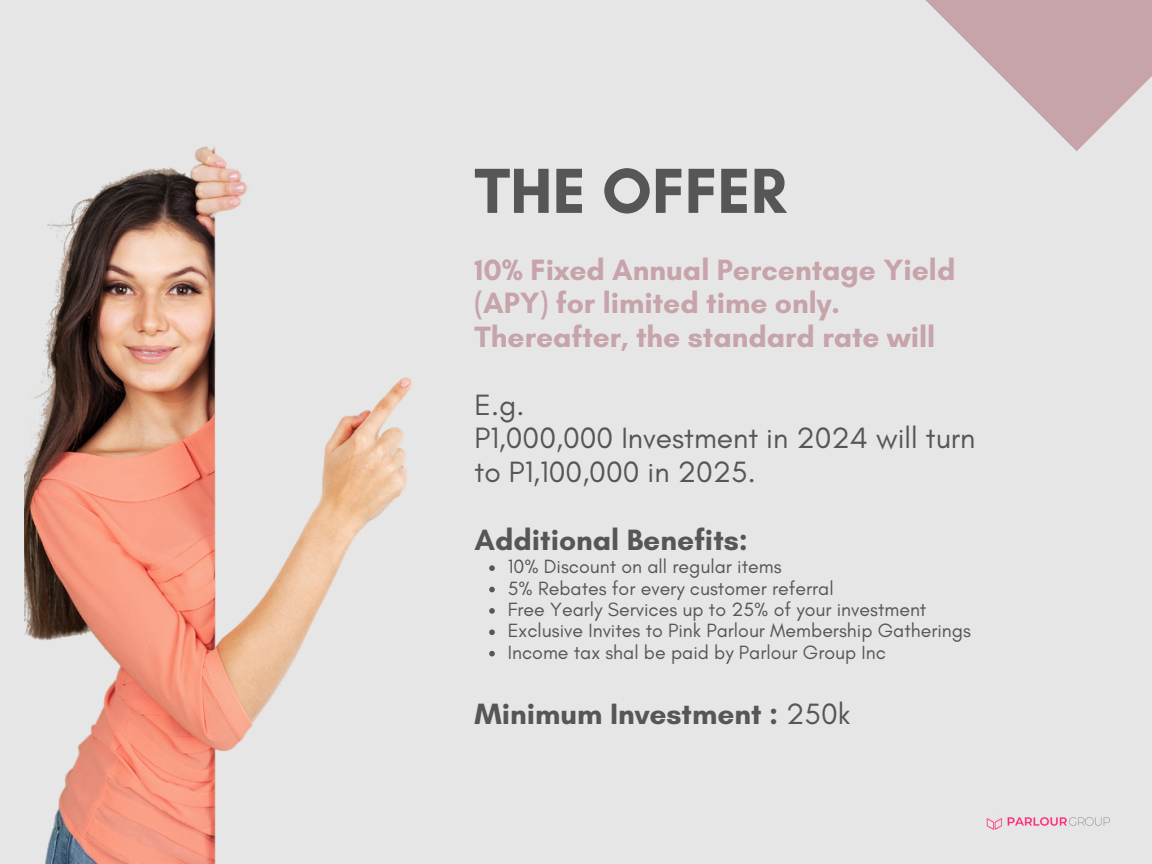
<style>
.page{position:relative;width:1152px;height:864px;background:#e6e6e6}
.page>*{position:absolute;margin:0;border:0;box-sizing:border-box;transform-origin:0 0}
.t1{font:700 64.8px "Glacial Indifference";color:#565656}
.t2{font:700 29.85px/33.8px "Glacial Indifference";color:#c7a3aa}
.t3{font:29.85px/33.8px "Glacial Indifference";color:#565656}
.t4{font:700 29.85px "Glacial Indifference";color:#565656}
.t5{font:19.5px "Glacial Indifference";color:#565656}
.s1{font-weight:400}
</style>
<div class="page">
<img style="left:25px;top:146px;width:469px;height:718px">
<svg style="left:489px;top:565px;width:6px;height:6px"></svg>
<svg style="left:489px;top:587px;width:6px;height:5px"></svg>
<svg style="left:489px;top:608px;width:6px;height:6px"></svg>
<svg style="left:489px;top:629px;width:6px;height:6px"></svg>
<svg style="left:489px;top:651px;width:6px;height:5px"></svg>
<svg style="left:926px;top:0;width:226px;height:151px;fill:#c7a3aa"></svg>
<img style="left:986px;top:817px;width:124px;height:13px">
<h3 class="t1" style="left:475px;top:151px;width:313px">THE OFFER</h3>
<h1 class="t2" style="left:475px;top:252px;width:482px">10% Fixed Annual Percentage Yield (APY) for limited time only.<br>Thereafter, the standard rate will</h1>
<h2 class="t3" style="left:475px;top:387px;width:502px">E.g.<br>P1,000,000 Investment in 2024 will turn to P1,100,000 in 2025.</h2>
<h3 class="t4" style="left:475px;top:521px;width:275px">Additional Benefits:</h3>
<h2 class="t5" style="left:508px;top:555px;width:275px">10% Discount on all regular items</h2>
<p class="t5" style="left:508px;top:576px;width:327px">5% Rebates for every customer referral</p>
<p class="t5" style="left:508px;top:597px;width:420px">Free Yearly Services up to 25% of your investment</p>
<p class="t5" style="left:508px;top:619px;width:465px">Exclusive Invites to Pink Parlour Membership Gatherings</p>
<p class="t5" style="left:508px;top:640px;width:380px">Income tax shal be paid by Parlour Group Inc</p>
<p class="t4" style="left:475px;top:696px;width:377px">Minimum Investment : <span class="s1">250k</span></p>
</div>
